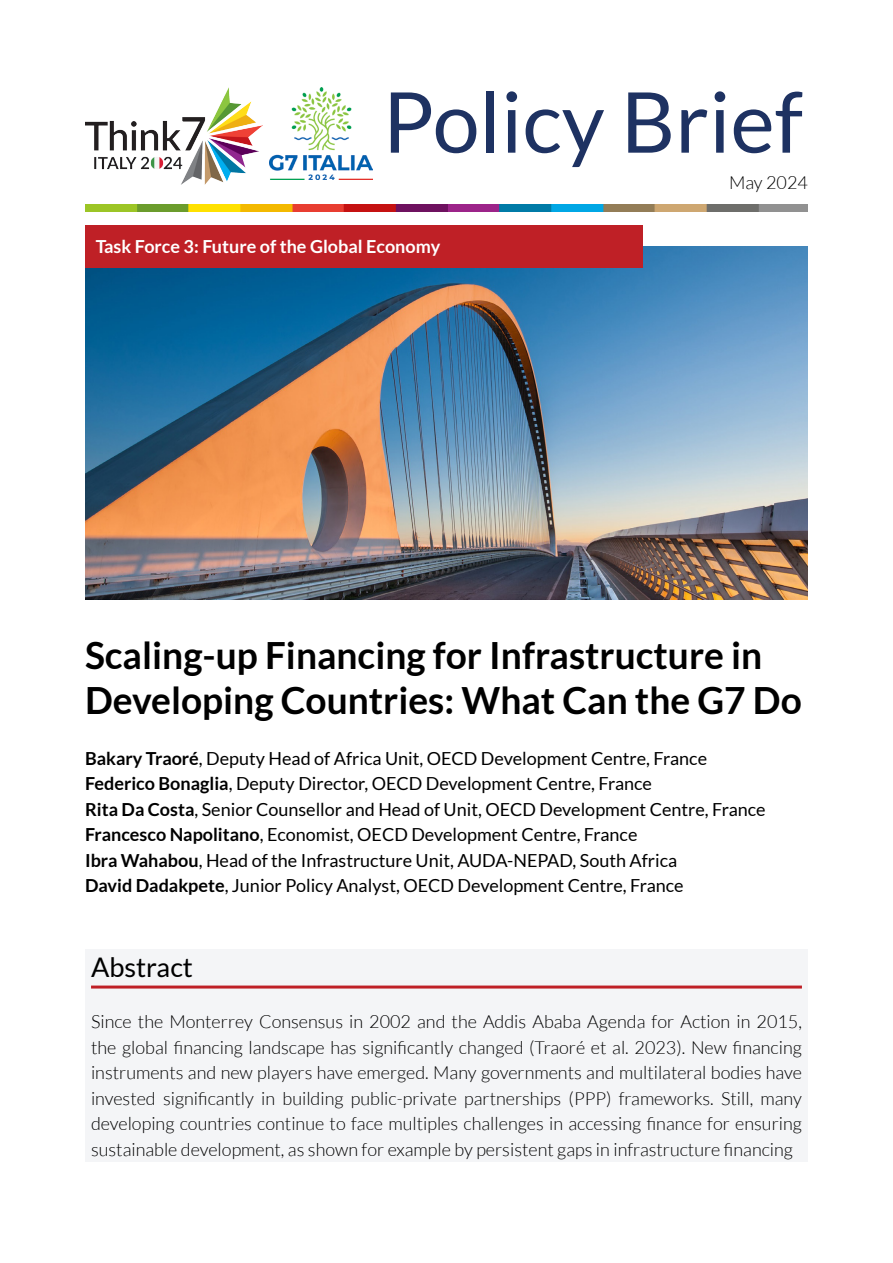
<style>
.page{position:relative;width:893px;height:1263px;background:#fff}
.page>*{position:absolute;margin:0;border:0;box-sizing:border-box;transform-origin:0 0}
.t1{font:84px "Lato";color:#1e3262}
.t2{font:700 37.5px/45px "Lato";color:#000}
.t3{font:27px "Lato";color:#000}
.t4{font:300 18px/25.5px "Lato";color:#000;text-align:justify}
.t5{font:18px/25.5px "Lato";color:#000}
.t6{font:700 18px "Lato";color:#fff}
.s1{font-weight:700}
</style>
<div class="page">
<img style="left:85px;top:87px;width:177px;height:98px">
<img style="left:269px;top:87px;width:103px;height:93px">
<img style="left:85px;top:204px;width:723px;height:7px">
<img style="left:85px;top:247px;width:723px;height:352px">
<div style="left:85px;top:949px;width:723px;height:212px;background:#f4f5f7"></div>
<hr style="left:91px;top:985px;width:711px;height:3px;background:#bf2026">
<div style="left:85px;top:225px;width:557px;height:43px;background:#bf2026"></div>
<h1 class="t1" style="left:383px;top:75px;width:422px">Policy Brief</h1>
<p class="t4" style="left:729px;top:170px;width:80px">May 2024</p>
<p class="t6" style="left:96px;top:236px;width:346px">Task Force 3: Future of the Global Economy</p>
<h2 class="t2" style="left:85px;top:632px;width:718px">Scaling-up Financing for Infrastructure in<br>Developing Countries: What Can the G7 Do</h2>
<p class="t5" style="left:85px;top:745px;width:682px"><span class="s1">Bakary Traoré</span>, Deputy Head of Africa Unit, OECD Development Centre, France <span class="s1">Federico Bonaglia</span>, Deputy Director, OECD Development Centre, France<br><span class="s1">Rita Da Costa</span>, Senior Counsellor and Head of Unit, OECD Development Centre, France <span class="s1">Francesco Napolitano</span>, Economist, OECD Development Centre, France<br><span class="s1">Ibra Wahabou</span>, Head of the Infrastructure Unit, AUDA-NEPAD, South Africa<br><span class="s1">David Dadakpete</span>, Junior Policy Analyst, OECD Development Centre, France</p>
<h3 class="t3" style="left:91px;top:952px;width:103px">Abstract</h3>
<p class="t4" style="left:91px;top:1009px;width:712px">Since the Monterrey Consensus in 2002 and the Addis Ababa Agenda for Action in 2015, the global financing landscape has significantly changed (Traoré et al. 2023). New financing instruments and new players have emerged. Many governments and multilateral bodies have invested significantly in building public-private partnerships (PPP) frameworks. Still, many developing countries continue to face multiples challenges in accessing finance for ensuring sustainable development, as shown for example by persistent gaps in infrastructure financing</p>
</div>
